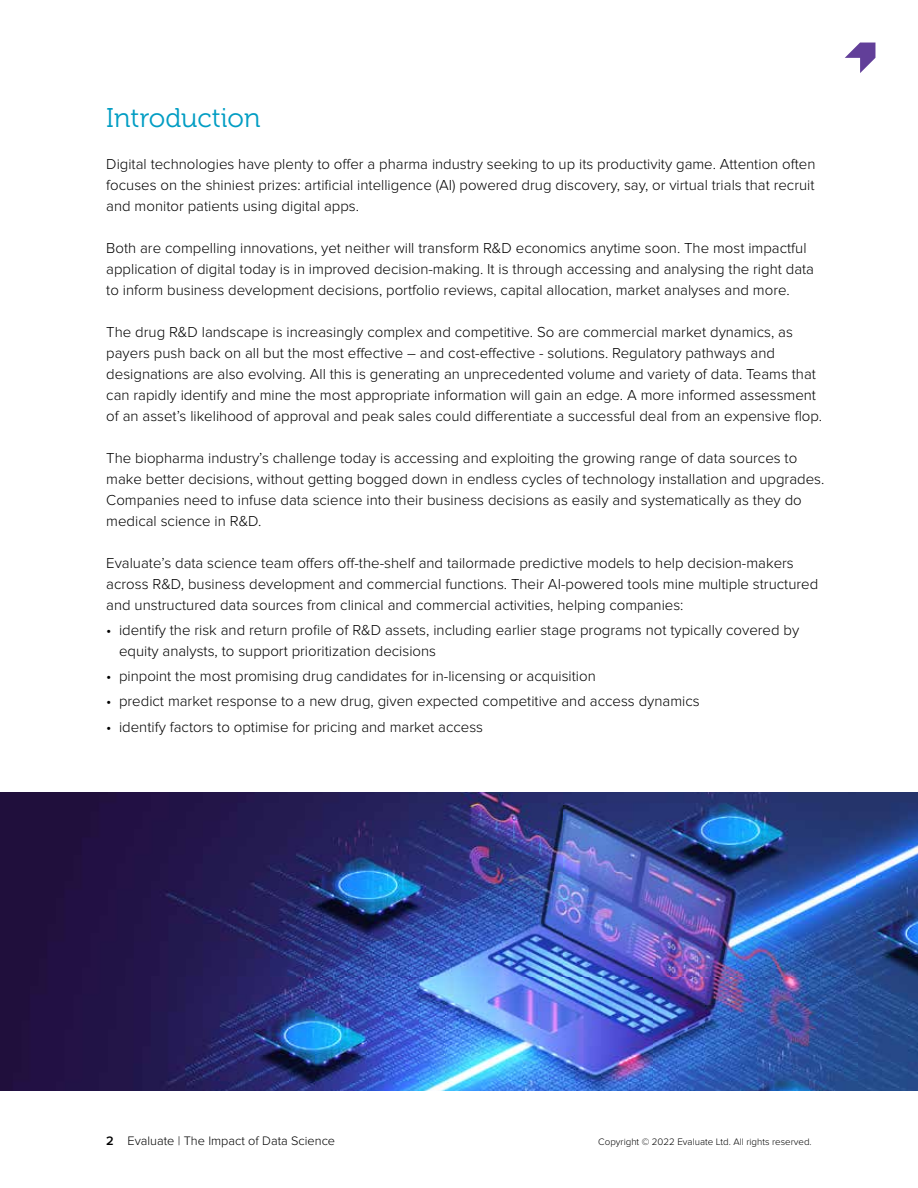
<style>
.page{position:relative;width:918px;height:1188px;background:#fff}
.page>*{position:absolute;margin:0;border:0;box-sizing:border-box;transform-origin:0 0}
.t1{font:27px "Museo 300";color:#009dc3}
.t2{font:300 15px/21px "Proxima Nova";color:#000}
.t3{font:300 12.75px "Proxima Nova";color:#000}
.t4{font:300 9.75px "Proxima Nova";color:#000}
.s1{font-weight:600}
</style>
<div class="page">
<svg style="left:845px;top:43px;width:30px;height:30px"></svg>
<img style="left:0;top:793px;width:918px;height:297px">
<h1 class="t1" style="left:106px;top:103px;width:156px">Introduction</h1>
<p class="t2" style="left:106px;top:153px;width:711px;text-align:justify">Digital technologies have plenty to offer a pharma industry seeking to up its productivity game. Attention often focuses on the shiniest prizes: artificial intelligence (AI) powered drug discovery, say, or virtual trials that recruit and monitor patients using digital apps.</p>
<p class="t2" style="left:106px;top:237px;width:709px">Both are compelling innovations, yet neither will transform R&amp;D economics anytime soon. The most impactful application of digital today is in improved decision-making. It is through accessing and analysing the right data to inform business development decisions, portfolio reviews, capital allocation, market analyses and more.</p>
<p class="t2" style="left:106px;top:321px;width:717px">The drug R&amp;D landscape is increasingly complex and competitive. So are commercial market dynamics, as payers push back on all but the most effective – and cost-effective - solutions. Regulatory pathways and designations are also evolving. All this is generating an unprecedented volume and variety of data. Teams that can rapidly identify and mine the most appropriate information will gain an edge. A more informed assessment of an asset’s likelihood of approval and peak sales could differentiate a successful deal from an expensive flop.</p>
<p class="t2" style="left:106px;top:447px;width:720px">The biopharma industry’s challenge today is accessing and exploiting the growing range of data sources to make better decisions, without getting bogged down in endless cycles of technology installation and upgrades.<br>Companies need to infuse data science into their business decisions as easily and systematically as they do medical science in R&amp;D.</p>
<p class="t2" style="left:106px;top:552px;width:713px">Evaluate’s data science team offers off-the-shelf and tailormade predictive models to help decision-makers across R&amp;D, business development and commercial functions. Their AI-powered tools mine multiple structured and unstructured data sources from clinical and commercial activities, helping companies:</p>
<p class="t2" style="left:119px;top:619px;width:682px;text-indent:-13px">• identify the risk and return profile of R&amp;D assets, including earlier stage programs not typically covered by equity analysts, to support prioritization decisions</p>
<p class="t2" style="left:106px;top:666px;width:491px">• pinpoint the most promising drug candidates for in-licensing or acquisition</p>
<p class="t2" style="left:106px;top:691px;width:595px">• predict market response to a new drug, given expected competitive and access dynamics</p>
<p class="t2" style="left:106px;top:716px;width:378px">• identify factors to optimise for pricing and market access</p>
<p class="t3" style="left:106px;top:1134px;width:230px"><span class="s1">2</span> Evaluate | The Impact of Data Science</p>
<p class="t4" style="left:598px;top:1137px;width:215px">Copyright © 2022 Evaluate Ltd. All rights reserved.</p>
</div>
